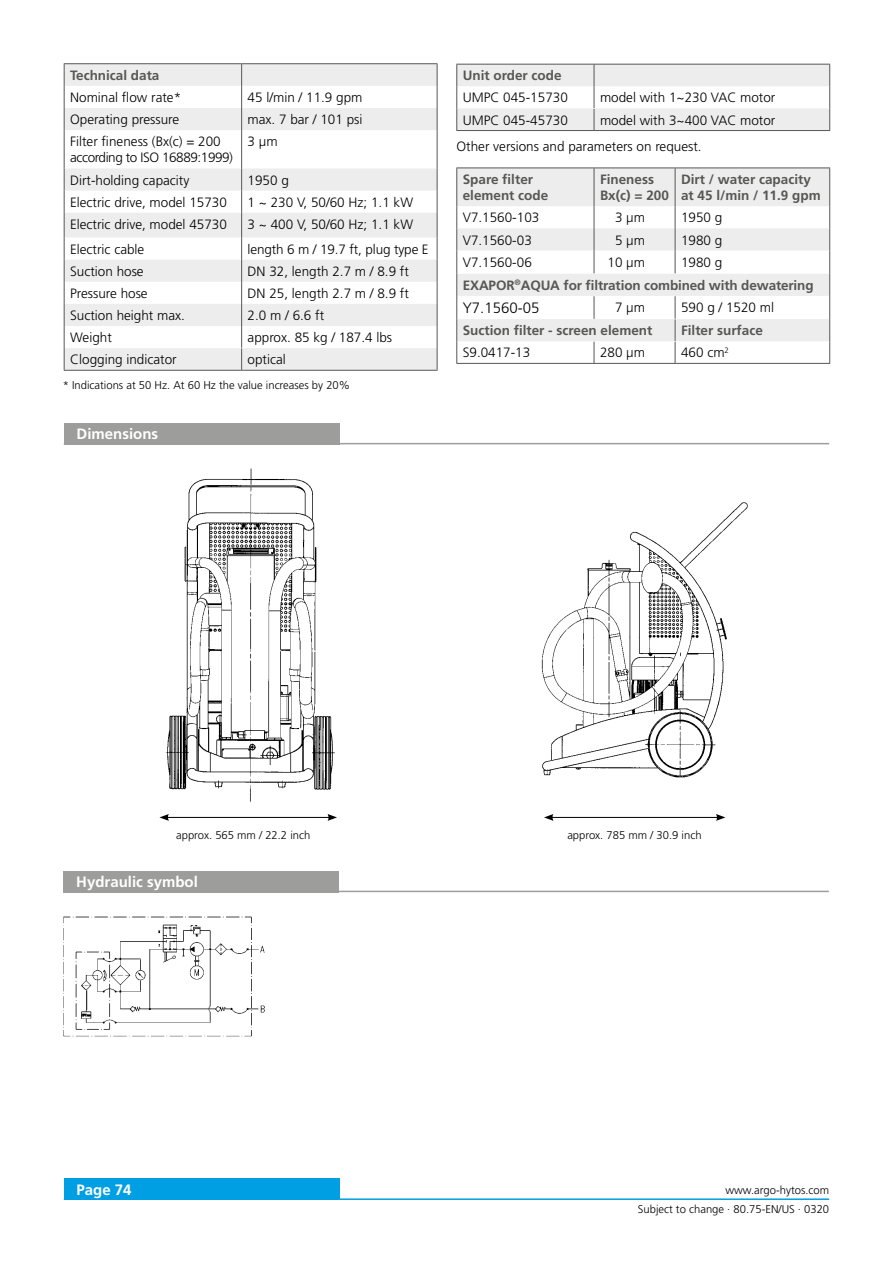
<style>
.page{position:relative;width:893px;height:1263px;background:#fff}
.page>*{position:absolute;margin:0;border:0;box-sizing:border-box;transform-origin:0 0}
._04_Headline_white{font:700 15px "Frutiger LT";color:#fff}
._06_Copytext{font:300 15px "Frutiger LT";color:#000}
._06_Copytext-2{font:300 13.5px "Frutiger LT";color:#000}
._06_Copytext-3{font:700 13.5px/16.2px "Frutiger LT";color:#575756}
._06_Copytext-4{font:300 13.5px "Frutiger LT";letter-spacing:-.03em;color:#000}
._05_Subline_Copytext{font:300 13.5px "Frutiger LT";color:#000}
._08_Legend{font:300 11.25px "Frutiger LT";color:#000}
</style>
<div class="page">
<div style="left:64px;top:1179px;width:276px;height:21px;background:#009fe3"></div>
<hr style="left:64px;top:1198px;width:765px;height:2px;background:#009fe3">
<img style="left:166px;top:468px;width:169px;height:334px">
<img style="left:541px;top:502px;width:207px;height:276px">
<hr style="left:167px;top:817px;width:163px;height:1px;background:#000">
<svg style="left:327px;top:814px;width:10px;height:7px"></svg>
<svg style="left:159px;top:814px;width:10px;height:7px"></svg>
<hr style="left:551px;top:817px;width:167px;height:1px;background:#000">
<svg style="left:716px;top:814px;width:9px;height:7px"></svg>
<svg style="left:544px;top:814px;width:9px;height:7px"></svg>
<div style="left:63px;top:871px;width:276px;height:21px;background:#9d9d9c"></div>
<hr style="left:63px;top:891px;width:766px;height:1px;background:#9d9d9c">
<svg style="left:65px;top:64px;width:372px;height:306px;fill:#efefef"></svg>
<hr style="left:64px;top:63px;width:178px;height:1px;background:#575756">
<hr style="left:242px;top:63px;width:195px;height:1px;background:#575756">
<svg style="left:64px;top:64px;width:1px;height:66px"></svg>
<svg style="left:241px;top:64px;width:1px;height:66px"></svg>
<svg style="left:437px;top:64px;width:1px;height:66px"></svg>
<hr style="left:64px;top:130px;width:1px;height:38px;background:#575756">
<hr style="left:241px;top:130px;width:1px;height:38px;background:#575756">
<hr style="left:437px;top:130px;width:1px;height:38px;background:#575756">
<svg style="left:64px;top:168px;width:1px;height:202px"></svg>
<svg style="left:241px;top:168px;width:1px;height:202px"></svg>
<svg style="left:437px;top:168px;width:1px;height:202px"></svg>
<hr style="left:64px;top:370px;width:178px;height:1px;background:#575756">
<hr style="left:242px;top:370px;width:195px;height:1px;background:#575756">
<svg style="left:457px;top:169px;width:372px;height:172px;fill:#ededed"></svg>
<hr style="left:456px;top:168px;width:138px;height:1px;background:#575756">
<hr style="left:456px;top:168px;width:1px;height:38px;background:#575756">
<hr style="left:594px;top:168px;width:81px;height:1px;background:#575756">
<hr style="left:594px;top:168px;width:1px;height:38px;background:#575756">
<hr style="left:675px;top:168px;width:155px;height:1px;background:#575756">
<hr style="left:675px;top:168px;width:1px;height:38px;background:#575756">
<hr style="left:829px;top:168px;width:1px;height:38px;background:#575756">
<svg style="left:594px;top:206px;width:1px;height:67px"></svg>
<svg style="left:675px;top:206px;width:1px;height:67px"></svg>
<svg style="left:594px;top:342px;width:1px;height:21px"></svg>
<hr style="left:456px;top:363px;width:138px;height:1px;background:#575756">
<hr style="left:594px;top:363px;width:81px;height:1px;background:#575756">
<hr style="left:675px;top:363px;width:155px;height:1px;background:#575756">
<svg style="left:594px;top:296px;width:1px;height:23px"></svg>
<svg style="left:675px;top:296px;width:1px;height:67px"></svg>
<svg style="left:456px;top:206px;width:1px;height:157px"></svg>
<svg style="left:829px;top:206px;width:1px;height:157px"></svg>
<svg style="left:456px;top:64px;width:374px;height:66px"></svg>
<hr style="left:456px;top:130px;width:138px;height:1px;background:#575756">
<hr style="left:594px;top:130px;width:236px;height:1px;background:#575756">
<div style="left:64px;top:423px;width:276px;height:21px;background:#9d9d9c"></div>
<hr style="left:64px;top:443px;width:765px;height:1px;background:#9d9d9c">
<img style="left:63px;top:916px;width:202px;height:121px">
<div style="left:80px;top:990px;width:12px;height:20px;background:#fff"></div>
<svg style="left:86px;top:990px;width:1px;height:20px"></svg>
<p class="_06_Copytext-3" style="left:70px;top:67px;width:91px">Technical data</p>
<p class="_06_Copytext-2" style="left:70px;top:90px;width:113px">Nominal flow rate*</p>
<p class="_06_Copytext-2" style="left:248px;top:90px;width:116px">45 l/min / 11.9 gpm</p>
<p class="_06_Copytext-2" style="left:70px;top:112px;width:111px">Operating pressure</p>
<p class="_05_Subline_Copytext" style="left:248px;top:112px;width:116px">max. 7 bar / 101 psi</p>
<p class="_06_Copytext-2" style="left:70px;top:134px;width:152px">Filter fineness (Bx(c) = 200</p>
<p class="_06_Copytext-4" style="left:70px;top:150px;width:164px">according to ISO 16889:1999)</p>
<p class="_06_Copytext-2" style="left:248px;top:134px;width:32px">3 µm</p>
<p class="_06_Copytext-2" style="left:70px;top:172px;width:121px">Dirt-holding capacity</p>
<p class="_06_Copytext-2" style="left:248px;top:172px;width:43px">1950 g</p>
<p class="_06_Copytext-2" style="left:70px;top:194px;width:158px">Electric drive, model 15730</p>
<p class="_06_Copytext-2" style="left:248px;top:194px;width:167px">1 ~ 230 V, 50/60 Hz; 1.1 kW</p>
<p class="_06_Copytext-2" style="left:70px;top:217px;width:158px">Electric drive, model 45730</p>
<p class="_06_Copytext-2" style="left:248px;top:217px;width:167px">3 ~ 400 V, 50/60 Hz; 1.1 kW</p>
<p class="_06_Copytext-2" style="left:70px;top:241px;width:76px">Electric cable</p>
<p class="_06_Copytext-2" style="left:248px;top:241px;width:182px">length 6 m / 19.7 ft, plug type E</p>
<p class="_06_Copytext-2" style="left:70px;top:263px;width:75px">Suction hose</p>
<p class="_06_Copytext-2" style="left:248px;top:263px;width:163px">DN 32, length 2.7 m / 8.9 ft</p>
<p class="_06_Copytext-2" style="left:70px;top:286px;width:79px">Pressure hose</p>
<p class="_06_Copytext-2" style="left:248px;top:286px;width:163px">DN 25, length 2.7 m / 8.9 ft</p>
<p class="_06_Copytext-2" style="left:70px;top:308px;width:116px">Suction height max.</p>
<p class="_06_Copytext-2" style="left:248px;top:308px;width:78px">2.0 m / 6.6 ft</p>
<p class="_06_Copytext-2" style="left:70px;top:330px;width:43px">Weight</p>
<p class="_06_Copytext-2" style="left:248px;top:330px;width:146px">approx. 85 kg / 187.4 lbs</p>
<p class="_06_Copytext-2" style="left:70px;top:352px;width:108px">Clogging indicator</p>
<p class="_06_Copytext-2" style="left:248px;top:352px;width:40px">optical</p>
<p class="_08_Legend" style="left:63px;top:379px;width:289px">* Indications at 50 Hz. At 60 Hz the value increases by 20%</p>
<p class="_04_Headline_white" style="left:77px;top:425px;width:83px">Dimensions</p>
<p class="_06_Copytext-3" style="left:463px;top:68px;width:100px">Unit order code</p>
<p class="_06_Copytext-2" style="left:463px;top:90px;width:107px">UMPC 045-15730</p>
<p class="_06_Copytext-2" style="left:600px;top:90px;width:177px">model with 1~230 VAC motor</p>
<p class="_06_Copytext-2" style="left:463px;top:112px;width:107px">UMPC 045-45730</p>
<p class="_06_Copytext-2" style="left:600px;top:112px;width:177px">model with 3~400 VAC motor</p>
<p class="_06_Copytext-2" style="left:457px;top:139px;width:247px">Other versions and parameters on request.</p>
<p class="_06_Copytext-3" style="left:463px;top:171px;width:87px">Spare filter element code</p>
<p class="_06_Copytext-3" style="left:600px;top:171px;width:55px">Fineness</p>
<p class="_06_Copytext-3" style="left:600px;top:188px;width:70px">Bx(c) = 200</p>
<p class="_06_Copytext-3" style="left:681px;top:171px;width:141px">Dirt / water capacity at 45 l/min / 11.9 gpm</p>
<p class="_06_Copytext-2" style="left:463px;top:210px;width:78px">V7.1560-103</p>
<p class="_06_Copytext-2" style="left:615px;top:210px;width:32px">3 µm</p>
<p class="_06_Copytext-2" style="left:681px;top:210px;width:43px">1950 g</p>
<p class="_06_Copytext-2" style="left:463px;top:232px;width:71px">V7.1560-03</p>
<p class="_06_Copytext-2" style="left:615px;top:232px;width:32px">5 µm</p>
<p class="_06_Copytext-2" style="left:681px;top:232px;width:43px">1980 g</p>
<p class="_06_Copytext-2" style="left:463px;top:254px;width:71px">V7.1560-06</p>
<p class="_06_Copytext-2" style="left:608px;top:254px;width:39px">10 µm</p>
<p class="_06_Copytext-2" style="left:681px;top:254px;width:43px">1980 g</p>
<p class="_06_Copytext-3" style="left:463px;top:277px;width:352px">EXAPOR<sup>®</sup>AQUA for filtration combined with dewatering</p>
<p class="_06_Copytext" style="left:463px;top:299px;width:78px">Y7.1560-05</p>
<p class="_06_Copytext-2" style="left:615px;top:300px;width:32px">7 µm</p>
<p class="_06_Copytext-2" style="left:681px;top:300px;width:95px">590 g / 1520 ml</p>
<p class="_06_Copytext-3" style="left:463px;top:323px;width:191px">Suction filter - screen element</p>
<p class="_06_Copytext-3" style="left:681px;top:323px;width:83px">Filter surface</p>
<p class="_06_Copytext-2" style="left:463px;top:345px;width:69px">S9.0417-13</p>
<p class="_06_Copytext-2" style="left:600px;top:345px;width:47px">280 µm</p>
<p class="_06_Copytext-2" style="left:681px;top:345px;width:49px">460 cm<sup>2</sup></p>
<p class="_08_Legend" style="left:176px;top:828px;width:136px">approx. 565 mm / 22.2 inch</p>
<p class="_08_Legend" style="left:567px;top:828px;width:136px">approx. 785 mm / 30.9 inch</p>
<p class="_04_Headline_white" style="left:76px;top:873px;width:123px">Hydraulic symbol</p>
<p class="_04_Headline_white" style="left:77px;top:1181px;width:57px">Page 74</p>
<p class="_08_Legend" style="left:725px;top:1184px;width:105px">www.argo-hytos.com</p>
<p class="_08_Legend" style="left:638px;top:1203px;width:193px">Subject to change · 80.75-EN/US · 0320</p>
</div>
